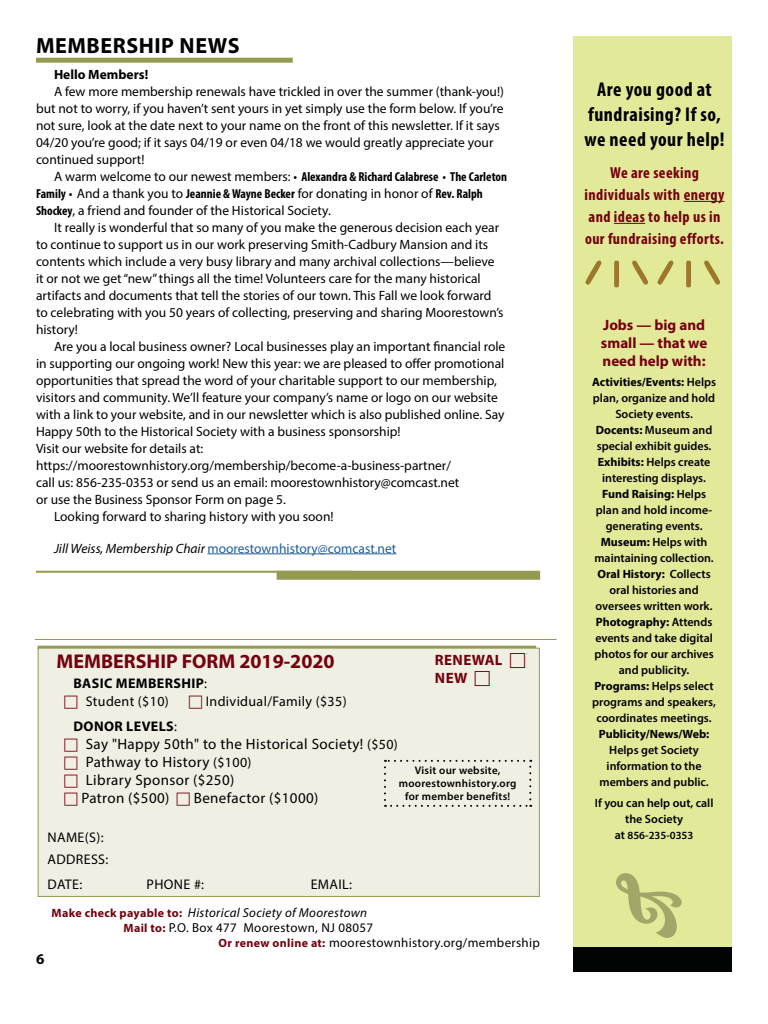
<style>
.page{position:relative;width:768px;height:1024px;background:#fff}
.page>*{position:absolute;margin:0;border:0;box-sizing:border-box;transform-origin:0 0}
.Head_1___Black{font:700 22px "Myriad Pro";letter-spacing:.025em;color:#000}
.In_This_Issue___Stor{font:700 condensed 20px/25px "Myriad Pro";letter-spacing:.025em;color:#000;text-align:center}
.t1{font:700 20px "Myriad Pro";color:#75000e}
.In_This_Issue___Stor-2{font:700 condensed 16px/22px "Myriad Pro";letter-spacing:.025em;color:#75000e;text-align:center}
.Body{font:15px/18px "Myriad Pro";letter-spacing:.025em;color:#000}
.Body-2{font:700 15px/18px "Myriad Pro";color:#75000e}
.Body-3{font:700 15px "Myriad Pro";letter-spacing:.025em;color:#75000e}
.t2{font:700 15px "Myriad Pro";color:#040608}
.Body-4{font:14px "Myriad Pro";letter-spacing:.025em;color:#000}
.Body-5{font:700 14px "Myriad Pro";letter-spacing:.025em;color:#000}
.Myriad_Pro_Body_Text{font:13.5px/17px "Myriad Pro";color:#000}
.Myriad_Pro_Body_Text-2{font:13.5px "Myriad Pro";color:#215e9e}
.Myriad_Pro_Body_Text-3{font:700 13.5px "Myriad Pro";color:#000}
.Myriad_Pro_Body_Text-4{font:700 condensed 13px/17px "Myriad Pro";color:#000}
.Body-6{font:13px "Myriad Pro";letter-spacing:.025em;color:#000}
.Body-7{font:italic 13px "Myriad Pro";letter-spacing:.025em;color:#000}
.t3{font:600 12px/16px "Myriad Pro";color:#000;text-align:center}
.In_This_Issue___Stor-3{font:600 11px/13px "Myriad Pro";letter-spacing:.025em;color:#000;text-align:center}
.In_This_Issue___Stor-4{font:600 11px "Myriad Pro";color:#000}
.s1{font-weight:400;font-stretch:normal;font-size:13.5px}
.s2{font-weight:700;font-stretch:condensed;font-size:13px}
.s3{font-style:italic;color:#000}
.s4{font-weight:400}
.s5{font-size:14px}
.s6{font-weight:700;font-style:normal;font-size:12px;color:#75000e}
.s7{font-weight:700;font-size:12px;color:#75000e}
.s8{font-weight:700}
.s9{font-size:12px}
</style>
<div class="page">
<div style="left:574px;top:36px;width:158px;height:911px;background:#e2ea9a"></div>
<div style="left:574px;top:947px;width:158px;height:25px;background:#020303"></div>
<div style="left:36px;top:58px;width:257px;height:5px;background:#949b51"></div>
<div style="left:277px;top:571px;width:263px;height:9px;background:#949b51"></div>
<hr style="left:36px;top:571px;width:317px;height:2px;background:#949b51">
<hr style="left:207px;top:554px;width:189px;height:1px;background:#215e9e">
<hr style="left:35px;top:639px;width:522px;height:1px;background:#949b51">
<hr style="left:38px;top:646px;width:498px;height:4px;background:#949b51">
<hr style="left:684px;top:201px;width:40px;height:1px;background:#75000e">
<hr style="left:614px;top:223px;width:31px;height:1px;background:#75000e">
<div style="left:38px;top:648px;width:501px;height:248px;background:#f0efe3"></div>
<div style="left:38px;top:648px;width:502px;height:249px;border:1px solid #949b51"></div>
<svg style="left:384px;top:760px;width:147px;height:47px"></svg>
<p class="Head_1___Black" style="left:36px;top:31px;width:205px">MEMBERSHIP NEWS</p>
<p class="Myriad_Pro_Body_Text-3" style="left:54px;top:65px;width:96px">Hello Members!</p>
<p class="Myriad_Pro_Body_Text" style="left:36px;top:82px;width:470px;text-indent:18px">A few more membership renewals have trickled in over the summer (thank-you!) but not to worry, if you haven’t sent yours in yet simply use the form below. If you’re not sure, look at the date next to your name on the front of this newsletter. If it says 04/20 you’re good; if it says 04/19 or even 04/18 we would greatly appreciate your continued support!</p>
<p class="Myriad_Pro_Body_Text-4" style="left:36px;top:167px;width:473px;text-indent:18px"><span class="s1">A warm welcome to our newest members:</span> • Alexandra &amp; Richard Calabrese • The Carleton<br>Family • <span class="s1">And a thank you to</span> Jeannie &amp; Wayne Becker <span class="s1">for donating in honor of</span> Rev. Ralph</p>
<p class="Myriad_Pro_Body_Text" style="left:36px;top:201px;width:296px"><span class="s2">Shockey</span>, a friend and founder of the Historical Society.</p>
<p class="Myriad_Pro_Body_Text" style="left:36px;top:218px;width:469px;text-indent:18px">It really is wonderful that so many of you make the generous decision each year to continue to support us in our work preserving Smith-Cadbury Mansion and its contents which include a very busy library and many archival collections—believe it or not we get “new” things all the time! Volunteers care for the many historical artifacts and documents that tell the stories of our town. This Fall we look forward to celebrating with you 50 years of collecting, preserving and sharing Moorestown’s history!</p>
<p class="Myriad_Pro_Body_Text" style="left:36px;top:337px;width:471px;text-indent:18px">Are you a local business owner? Local businesses play an important financial role in supporting our ongoing work! New this year: we are pleased to offer promotional opportunities that spread the word of your charitable support to our membership, visitors and community. We’ll feature your company’s name or logo on our website with a link to your website, and in our newsletter which is also published online. Say Happy 50th to the Historical Society with a business sponsorship!<br>Visit our website for details at: https://moorestownhistory.org/membership/become-a-business-partner/<br>call us: 856-235-0353 or send us an email: moorestownhistory@comcast.net<br>or use the Business Sponsor Form on page 5.</p>
<p class="Myriad_Pro_Body_Text" style="left:54px;top:507px;width:281px">Looking forward to sharing history with you soon!</p>
<p class="Myriad_Pro_Body_Text-2" style="left:54px;top:540px;width:344px"><span class="s3">Jill Weiss, Membership Chair</span> moorestownhistory@comcast.net</p>
<p class="t1" style="left:57px;top:648px;width:280px">MEMBERSHIP FORM 2019-2020</p>
<p class="Body-3" style="left:435px;top:650px;width:69px">RENEWAL</p>
<p class="Body-5" style="left:74px;top:674px;width:135px">BASIC MEMBERSHIP<span class="s4">:</span></p>
<p class="Body-2" style="left:435px;top:669px;width:34px">NEW</p>
<p class="Body-4" style="left:86px;top:692px;width:85px">Student ($10)</p>
<p class="Body-4" style="left:206px;top:692px;width:142px">Individual/Family ($35)</p>
<p class="Body-5" style="left:74px;top:717px;width:105px">DONOR LEVELS<span class="s4">:</span></p>
<p class="Body" style="left:81px;top:734px;width:318px">Say "Happy 50th" to the Historical Society! <span class="s5">($50)<br></span>Pathway to History <span class="s5">($100)<br></span>Library Sponsor ($250)<br>Patron ($500)</p>
<p class="In_This_Issue___Stor-3" style="left:399px;top:764px;width:119px">Visit our website, moorestownhistory.org for member benefits!</p>
<p class="Body" style="left:194px;top:788px;width:126px">Benefactor ($1000)</p>
<p class="Body-4" style="left:48px;top:828px;width:58px">NAME(S):</p>
<p class="Body-4" style="left:48px;top:851px;width:62px">ADDRESS:</p>
<p class="Body-4" style="left:48px;top:876px;width:36px">DATE:</p>
<p class="Body-4" style="left:147px;top:876px;width:59px">PHONE #:</p>
<p class="Body-4" style="left:311px;top:876px;width:43px">EMAIL:</p>
<p class="Body-7" style="left:52px;top:904px;width:317px"><span class="s6">Make check payable to:</span> Historical Society of Moorestown</p>
<p class="Body-6" style="left:124px;top:919px;width:251px"><span class="s7">Mail to:</span> P.O. Box 477 Moorestown, NJ 08057</p>
<p class="Body-6" style="left:219px;top:934px;width:323px"><span class="s7">Or renew online at:</span> moorestownhistory.org/membership</p>
<p class="t2" style="left:36px;top:949px;width:10px">6</p>
<p class="In_This_Issue___Stor" style="left:584px;top:76px;width:142px">Are you good at fundraising? If so, we need your help!</p>
<p class="In_This_Issue___Stor-2" style="left:585px;top:161px;width:141px">We are seeking individuals with energy and ideas to help us in our fundraising efforts.</p>
<p class="Body-2" style="left:601px;top:315px;width:108px">Jobs — big and small — that we need help with:</p>
<p class="t3" style="left:592px;top:374px;width:126px"><span class="s8">Activities/Events:</span> Helps plan, organize and hold<br>Society events.<br><span class="s8">Docents:</span> Museum and special exhibit guides.<br><span class="s8">Exhibits:</span> Helps create interesting displays.<br><span class="s8">Fund Raising:</span> Helps plan and hold income&shy;generating events.<br><span class="s8">Museum:</span> Helps with maintaining collection.<br><span class="s8">Oral History:</span> Collects oral histories and oversees written work.<br><span class="s8">Photography:</span> Attends events and take digital photos for our archives and publicity.<br><span class="s8">Programs:</span> Helps select programs and speakers, coordinates meetings.<br><span class="s8">Publicity/News/Web:<br></span>Helps get Society information to the members and public.</p>
<p class="t3" style="left:595px;top:794px;width:120px">If you can help out, call the Society</p>
<p class="In_This_Issue___Stor-4" style="left:615px;top:828px;width:80px"><span class="s9">at</span> 856-235-0353</p>
</div>
